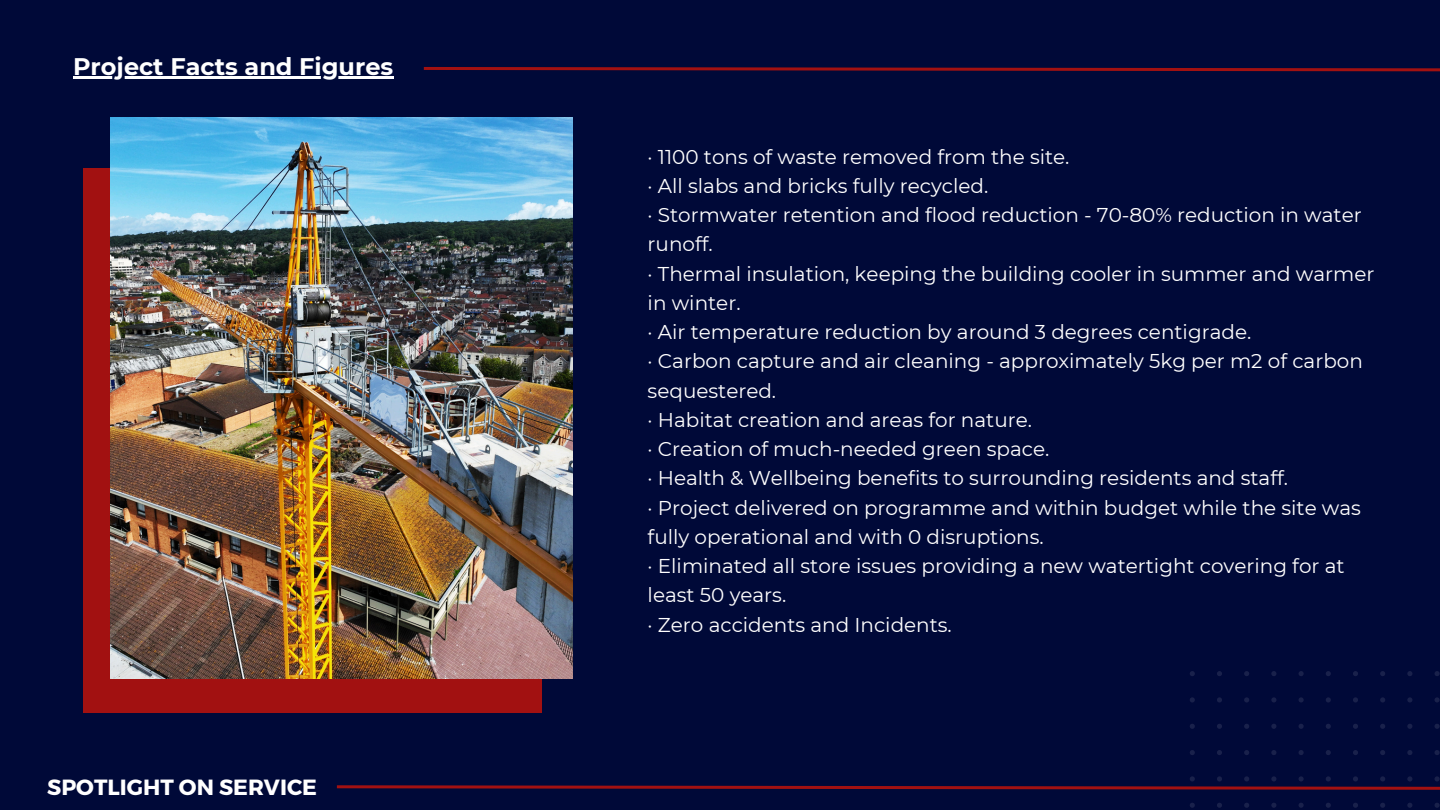
<style>
.page{position:relative;width:1440px;height:810px;background:#000938}
.page>*{position:absolute;margin:0;border:0;box-sizing:border-box;transform-origin:0 0}
.t1{font:700 24px "Montserrat";color:#fff}
.t2{font:700 22px "Montserrat";color:#fff}
.t3{font:20px/29.2px "Montserrat";color:#fff}
</style>
<div class="page">
<div style="left:83px;top:168px;width:458px;height:545px;background:#a21111"></div>
<img style="left:110px;top:118px;width:462px;height:560px">
<svg style="left:334px;top:671px;width:1106px;height:137px"></svg>
<hr style="left:73px;top:76px;width:320px;height:3px;background:#fff">
<svg style="left:423px;top:67px;width:1017px;height:5px"></svg>
<p class="t1" style="left:73px;top:52px;width:322px">Project Facts and Figures</p>
<h2 class="t2" style="left:47px;top:773px;width:271px">SPOTLIGHT ON SERVICE</h2>
<p class="t3" style="left:648px;top:142px;width:423px">· 1100 tons of waste removed from the site.</p>
<p class="t3" style="left:648px;top:171px;width:342px">· All slabs and bricks fully recycled.</p>
<p class="t3" style="left:648px;top:200px;width:716px">· Stormwater retention and flood reduction - 70-80% reduction in water runoff.</p>
<p class="t3" style="left:648px;top:259px;width:728px">· Thermal insulation, keeping the building cooler in summer and warmer in winter.</p>
<p class="t3" style="left:648px;top:317px;width:605px">· Air temperature reduction by around 3 degrees centigrade.</p>
<p class="t3" style="left:648px;top:346px;width:717px">· Carbon capture and air cleaning - approximately 5kg per m2 of carbon sequestered.</p>
<p class="t3" style="left:648px;top:405px;width:386px">· Habitat creation and areas for nature.</p>
<p class="t3" style="left:648px;top:434px;width:403px">· Creation of much-needed green space.</p>
<p class="t3" style="left:648px;top:463px;width:642px">· Health &amp; Wellbeing benefits to surrounding residents and staff.</p>
<p class="t3" style="left:648px;top:493px;width:715px">· Project delivered on programme and within budget while the site was fully operational and with 0 disruptions.</p>
<p class="t3" style="left:648px;top:551px;width:699px">· Eliminated all store issues providing a new watertight covering for at least 50 years.</p>
<p class="t3" style="left:648px;top:610px;width:306px">· Zero accidents and Incidents.</p>
</div>
